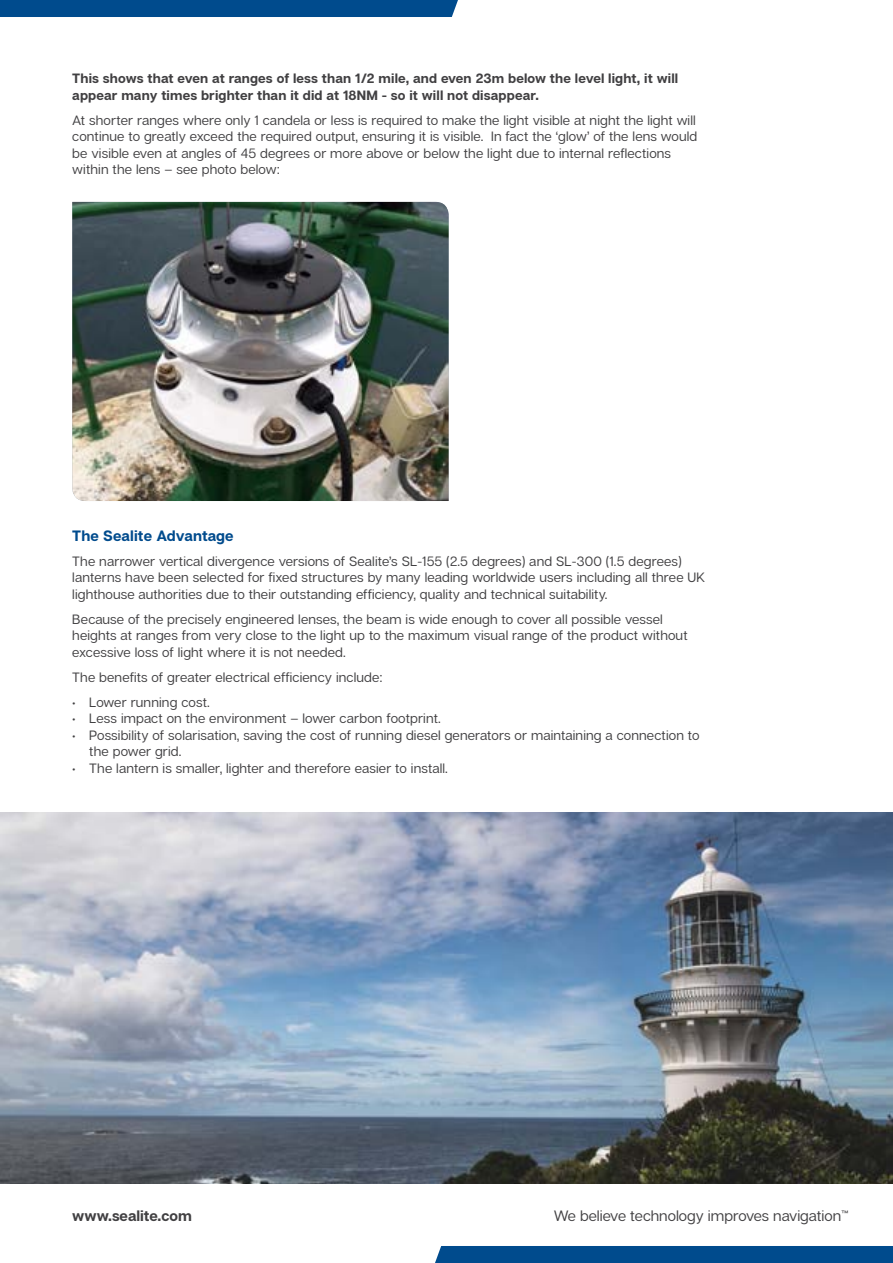
<style>
.page{position:relative;width:893px;height:1263px;background:#fff}
.page>*{position:absolute;margin:0;border:0;box-sizing:border-box;transform-origin:0 0}
.t1{font:15px "Articulat C Fv 2 Text";color:#414042}
.t2{font:700 15px "Articulat C Fv 2";letter-spacing:.01em;color:#004b8d}
.t3{font:700 15px "Articulat C Fv 2";color:#414042}
.t4{font:13.5px/16.5px "Articulat C Fv 2 Text";letter-spacing:.01em;color:#414042}
.t5{font:700 13.5px/16.5px "Articulat C Fv 2";letter-spacing:.01em;color:#414042}
</style>
<div class="page">
<div style="left:0;top:0;width:458px;height:17px;background:#004b8d"></div>
<div style="left:435px;top:1246px;width:458px;height:17px;background:#004b8d"></div>
<img style="left:72px;top:202px;width:377px;height:299px">
<img style="left:0;top:812px;width:893px;height:372px">
<p class="t5" style="left:72px;top:71px;width:608px">This shows that even at ranges of less than 1/2 mile, and even 23m below the level light, it will appear many times brighter than it did at 18NM - so it will not disappear.</p>
<p class="t4" style="left:72px;top:112px;width:627px">At shorter ranges where only 1 candela or less is required to make the light visible at night the light will continue to greatly exceed the required output, ensuring it is visible. In fact the ‘glow’ of the lens would be visible even at angles of 45 degrees or more above or below the light due to internal reflections within the lens – see photo below:</p>
<p class="t2" style="left:72px;top:526px;width:163px">The Sealite Advantage</p>
<p class="t4" style="left:72px;top:553px;width:634px">The narrower vertical divergence versions of Sealite’s SL-155 (2.5 degrees) and SL-300 (1.5 degrees) lanterns have been selected for fixed structures by many leading worldwide users including all three UK lighthouse authorities due to their outstanding efficiency, quality and technical suitability.</p>
<p class="t4" style="left:72px;top:611px;width:617px">Because of the precisely engineered lenses, the beam is wide enough to cover all possible vessel heights at ranges from very close to the light up to the maximum visual range of the product without excessive loss of light where it is not needed.</p>
<p class="t4" style="left:72px;top:669px;width:312px">The benefits of greater electrical efficiency include:</p>
<p class="t4" style="left:72px;top:694px;width:139px">• Lower running cost.</p>
<p class="t4" style="left:72px;top:711px;width:370px">• Less impact on the environment – lower carbon footprint.</p>
<p class="t4" style="left:89px;top:727px;width:612px;text-indent:-17px">• Possibility of solarisation, saving the cost of running diesel generators or maintaining a connection to the power grid.</p>
<p class="t4" style="left:72px;top:760px;width:377px">• The lantern is smaller, lighter and therefore easier to install.</p>
<p class="t3" style="left:72px;top:1206px;width:121px">www.sealite.com</p>
<p class="t1" style="left:554px;top:1207px;width:296px">We believe technology improves navigation™</p>
</div>
